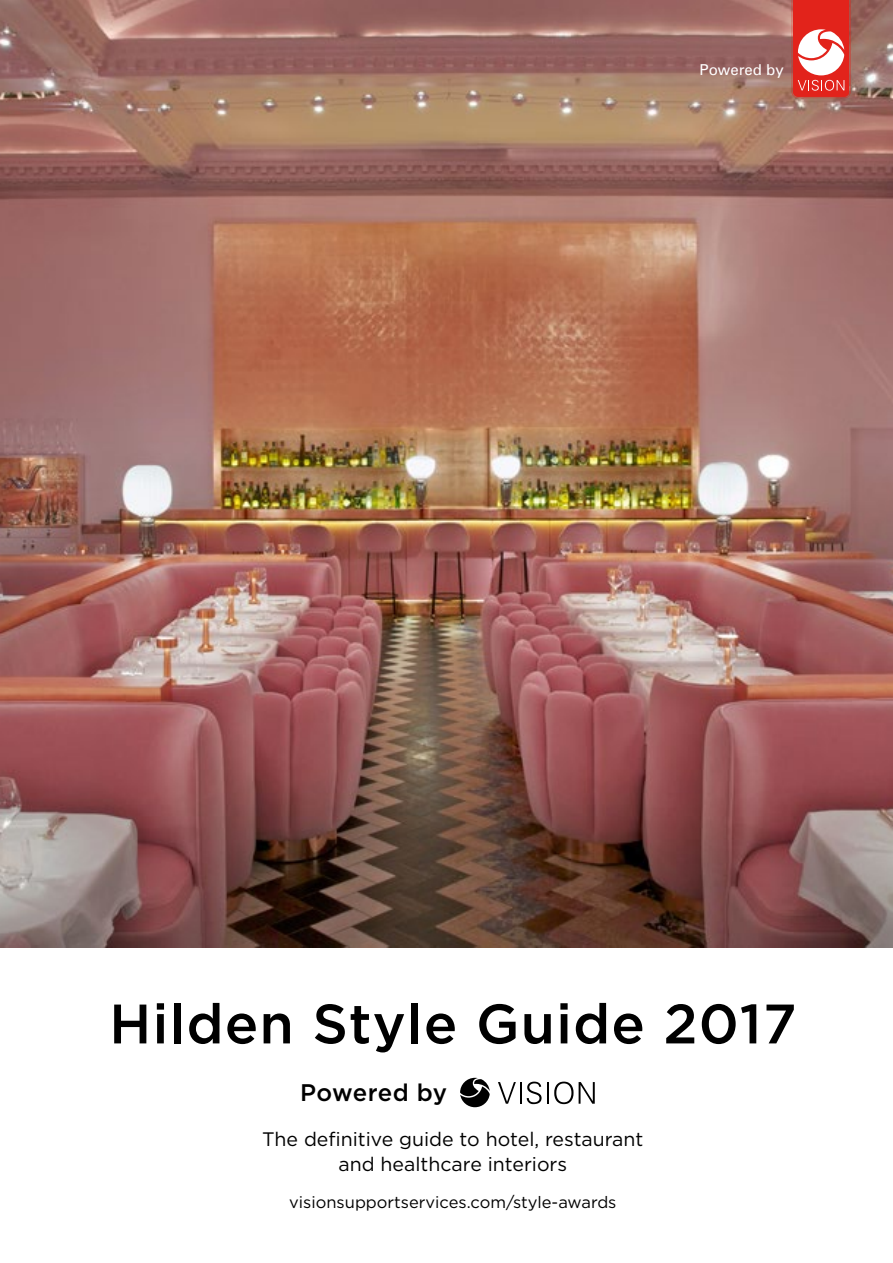
<style>
.page{position:relative;width:893px;height:1263px;background:#fff}
.page>*{position:absolute;margin:0;border:0;box-sizing:border-box;transform-origin:0 0}
.t1{font:500 55.5px "Gotham";letter-spacing:.02em;color:#000}
.t2{font:500 24px "Gotham";color:#000}
.t3{font:19.5px/25.2px "Gotham";color:#000;text-align:center}
.t4{font:16.5px "Gotham";color:#000}
.t5{font:15px "Univers";color:#fff}
</style>
<div class="page">
<img style="left:0;top:0;width:893px;height:947px">
<svg style="left:792px;top:0;width:58px;height:98px"></svg>
<svg style="left:460px;top:1078px;width:30px;height:29px"></svg>
<svg style="left:498px;top:1082px;width:23px;height:22px"></svg>
<svg style="left:527px;top:1081px;width:15px;height:23px"></svg>
<hr style="left:547px;top:1082px;width:2px;height:22px;background:#000">
<svg style="left:554px;top:1081px;width:19px;height:23px"></svg>
<svg style="left:579px;top:1082px;width:16px;height:22px"></svg>
<p class="t5" style="left:699px;top:61px;width:86px">Powered by</p>
<h1 class="t1" style="left:109px;top:992px;width:689px">Hilden Style Guide 2017</h1>
<p class="t2" style="left:300px;top:1079px;width:149px">Powered by</p>
<p class="t3" style="left:262px;top:1126px;width:383px">The definitive guide to hotel, restaurant and healthcare interiors</p>
<p class="t4" style="left:289px;top:1193px;width:329px">visionsupportservices.com/style-awards</p>
</div>
